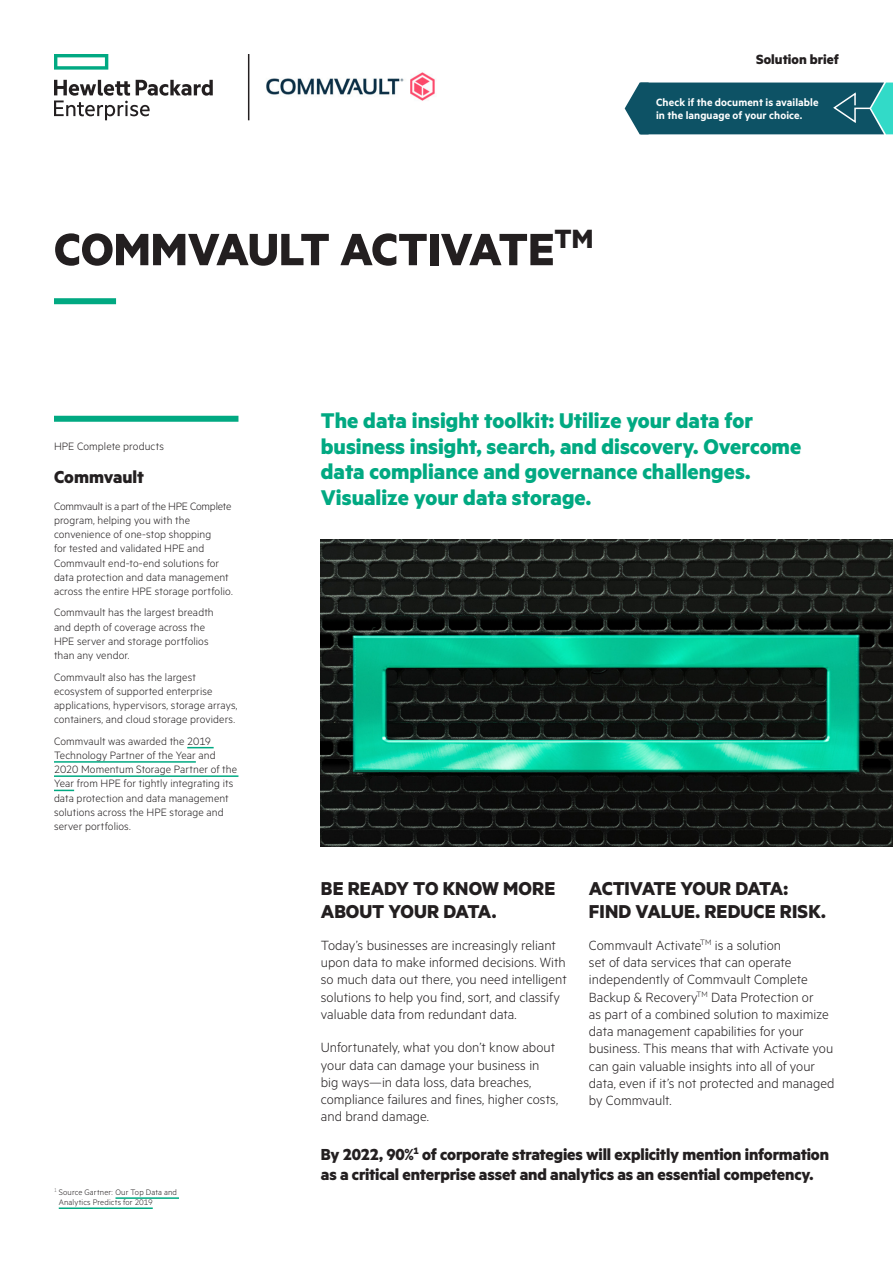
<style>
.page{position:relative;width:893px;height:1263px;background:#fff}
.page>*{position:absolute;margin:0;border:0;box-sizing:border-box;transform-origin:0 0}
.Headline_MetricHPE_B{font:700 51px "Metric HPE";color:#231f20}
.Intro_text_MetricHPE{font:700 24px/25.5px "Metric HPE";color:#01a982}
.Body_subheadline_Met{font:700 21px/22.5px "Metric HPE";letter-spacing:-.005em;color:#231f20}
.Sidebar_headline_Met{font:700 19.5px "Metric HPE";color:#231f20}
.Quote_Attribution_Me{font:700 18px/20.2px "Metric HPE";letter-spacing:-.01em;color:#231f20}
.Body_text_last_Metri{font:300 15px/17.2px "Metric HPE";color:#231f20}
.Body_text_MetricHPE{font:300 15px/17.2px "Metric HPE";color:#231f20}
.Descriptor_MetricHPE{font:700 15px "Metric HPE";color:#231f20}
.Sidebar_text_MetricH{font:300 12px/14.2px "Metric HPE";letter-spacing:.01em;color:#231f20}
.Sidebar_header_Metri{font:600 12px/13.5px "Metric HPE";letter-spacing:.005em;color:#fff}
.Sidebar_text_last_Me{font:300 12px "Metric HPE";letter-spacing:.01em;color:#231f20}
.Footnote_MetricHPE_R{font:300 9px/10.2px "Metric HPE";letter-spacing:.015em;color:#231f20}
</style>
<div class="page">
<svg style="left:625px;top:83px;width:268px;height:51px;background:#196070"></svg>
<div style="left:54px;top:298px;width:62px;height:6px;background:#01a982"></div>
<div style="left:54px;top:416px;width:184px;height:6px;background:#01a982"></div>
<svg style="left:187px;top:747px;width:27px;height:1px"></svg>
<hr style="left:54px;top:761px;width:142px;height:2px;background:#01a982">
<hr style="left:54px;top:775px;width:184px;height:2px;background:#01a982">
<svg style="left:54px;top:790px;width:20px;height:1px"></svg>
<hr style="left:248px;top:54px;width:1px;height:66px;background:#231f20">
<svg style="left:54px;top:54px;width:54px;height:16px"></svg>
<svg style="left:54px;top:80px;width:159px;height:40px"></svg>
<img style="left:321px;top:539px;width:572px;height:308px">
<img style="left:266px;top:72px;width:169px;height:29px">
<hr style="left:116px;top:1197px;width:63px;height:2px;background:#01a982">
<hr style="left:59px;top:1207px;width:94px;height:2px;background:#01a982">
<p class="Descriptor_MetricHPE" style="left:756px;top:50px;width:84px">Solution brief</p>
<p class="Headline_MetricHPE_B" style="left:54px;top:218px;width:541px">COMMVAULT ACTIVATE<sup>TM</sup></p>
<p class="Sidebar_header_Metri" style="left:656px;top:95px;width:164px">Check if the document is available in the language of your choice.</p>
<p class="Sidebar_text_last_Me" style="left:54px;top:439px;width:111px">HPE Complete products</p>
<p class="Sidebar_headline_Met" style="left:54px;top:465px;width:92px">Commvault</p>
<p class="Sidebar_text_MetricH" style="left:54px;top:498px;width:180px">Commvault is a part of the HPE Complete program, helping you with the convenience of one-stop shopping<br>for tested and validated HPE and Commvault end-to-end solutions for data protection and data management across the entire HPE storage portfolio.</p>
<p class="Sidebar_text_MetricH" style="left:54px;top:605px;width:161px">Commvault has the largest breadth and depth of coverage across the<br>HPE server and storage portfolios than any vendor.</p>
<p class="Sidebar_text_MetricH" style="left:54px;top:669px;width:185px">Commvault also has the largest ecosystem of supported enterprise applications, hypervisors, storage arrays, containers, and cloud storage providers.</p>
<p class="Sidebar_text_MetricH" style="left:54px;top:733px;width:185px">Commvault was awarded the 2019<br>Technology Partner of the Year and 2020 Momentum Storage Partner of the Year from HPE for tightly integrating its data protection and data management solutions across the HPE storage and server portfolios.</p>
<p class="Footnote_MetricHPE_R" style="left:59px;top:1187px;width:120px;text-indent:-5px"><sup>1</sup> Source Gartner: Our Top Data and<br>Analytics Predicts for 2019</p>
<p class="Intro_text_MetricHPE" style="left:321px;top:407px;width:482px">The data insight toolkit: Utilize your data for business insight, search, and discovery. Overcome data compliance and governance challenges.<br>Visualize your data storage.</p>
<p class="Body_subheadline_Met" style="left:321px;top:877px;width:236px">BE READY TO KNOW MORE<br>ABOUT YOUR DATA.</p>
<p class="Body_text_MetricHPE" style="left:321px;top:936px;width:247px">Today’s businesses are increasingly reliant upon data to make informed decisions. With so much data out there, you need intelligent solutions to help you find, sort, and classify valuable data from redundant data.</p>
<p class="Body_text_last_Metri" style="left:321px;top:1038px;width:239px">Unfortunately, what you don’t know about your data can damage your business in big ways—in data loss, data breaches, compliance failures and fines, higher costs, and brand damage.</p>
<p class="Body_subheadline_Met" style="left:589px;top:877px;width:238px">ACTIVATE YOUR DATA:<br>FIND VALUE. REDUCE RISK.</p>
<p class="Body_text_last_Metri" style="left:589px;top:936px;width:247px">Commvault Activate<sup>TM</sup> is a solution<br>set of data services that can operate independently of Commvault Complete Backup &amp; Recovery<sup>TM</sup> Data Protection or<br>as part of a combined solution to maximize data management capabilities for your business. This means that with Activate you can gain valuable insights into all of your data, even if it’s not protected and managed by Commvault.</p>
<p class="Quote_Attribution_Me" style="left:321px;top:1144px;width:510px">By 2022, 90%<sup>1</sup> of corporate strategies will explicitly mention information as a critical enterprise asset and analytics as an essential competency.</p>
</div>
